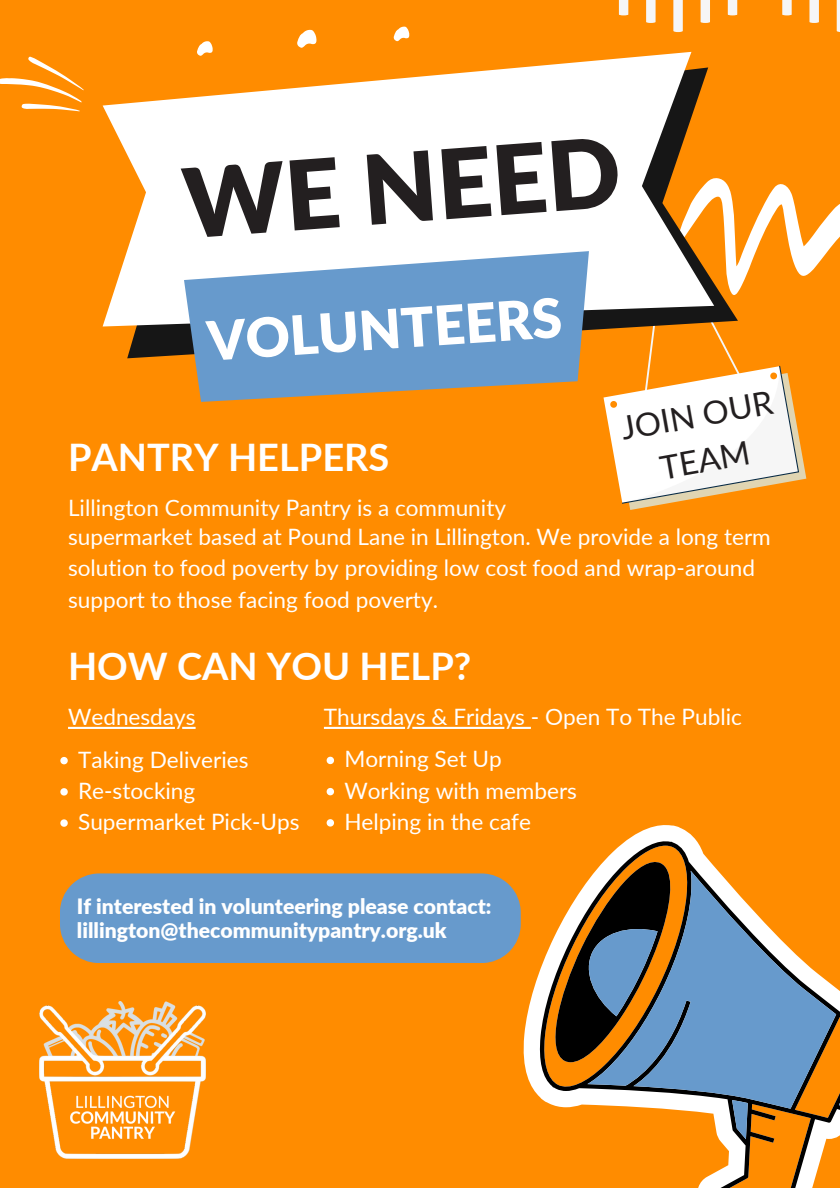
<style>
.page{position:relative;width:840px;height:1191px;background:#fff}
.page>*{position:absolute;margin:0;border:0;box-sizing:border-box;transform-origin:0 0}
.t1{font:900 96.2px "Lato";color:#231f20}
.t2{font:900 54.2px "Lato";color:#fff}
.t3{font:700 38px "Lato";color:#fff}
.t4{font:32.8px/45.6px "Lato";color:#231f20;text-align:center}
.t5{font:22.6px/31.2px "Lato";color:#fff}
.t6{font:900 21.2px/24.4px "Lato";color:#fff}
.s1{color:#fefdfb}
</style>
<div class="page">
<div style="left:0;top:0;width:839px;height:1187px;background:#ff8c00"></div>
<svg style="left:520px;top:825px;width:175px;height:270px"></svg>
<svg style="left:538px;top:839px;width:289px;height:348px"></svg>
<svg style="left:582px;top:870px;width:257px;height:269px"></svg>
<svg style="left:0;top:56px;width:84px;height:55px"></svg>
<svg style="left:618px;top:0;width:221px;height:32px"></svg>
<svg style="left:603px;top:184px;width:236px;height:326px"></svg>
<svg style="left:197px;top:26px;width:213px;height:26px"></svg>
<svg style="left:127px;top:178px;width:610px;height:180px"></svg>
<svg style="left:103px;top:52px;width:610px;height:274px;fill:#fff"></svg>
<svg style="left:184px;top:251px;width:404px;height:151px;background:#82a2be"></svg>
<img style="left:40px;top:1001px;width:166px;height:157px">
<svg style="left:182px;top:727px;width:13px;height:2px"></svg>
<hr style="left:68px;top:727px;width:107px;height:2px;background:#fff">
<svg style="left:511px;top:727px;width:19px;height:2px"></svg>
<hr style="left:412px;top:727px;width:92px;height:2px;background:#fff">
<hr style="left:324px;top:727px;width:81px;height:2px;background:#fff">
<svg style="left:60px;top:757px;width:8px;height:7px"></svg>
<svg style="left:60px;top:788px;width:8px;height:7px"></svg>
<svg style="left:60px;top:819px;width:8px;height:7px"></svg>
<svg style="left:326px;top:756px;width:8px;height:8px"></svg>
<svg style="left:326px;top:788px;width:8px;height:7px"></svg>
<svg style="left:326px;top:819px;width:8px;height:7px"></svg>
<div style="left:60px;top:873px;width:460px;height:90px;background:#679acc"></div>
<p class="t1" style="left:178px;top:130px;width:439px;rotate:-4deg">WE NEED</p>
<p class="t2" style="left:204px;top:301px;width:357px;rotate:-4deg">VOLUNTEERS</p>
<p class="t4" style="left:617px;top:405px;width:155px;rotate:-10deg">JOIN OUR<br>TEAM</p>
<p class="t3" style="left:68px;top:429px;width:322px">PANTRY HELPERS</p>
<p class="t5" style="left:68px;top:493px;width:704px;line-height:28.8px"><span class="s1">Lillington Community Pantry is a community<br></span>supermarket based at Pound Lane in Lillington. We provide a long term</p>
<p class="t5" style="left:68px;top:551px;width:688px">solution to food poverty by providing low cost food and wrap-around support to those facing food poverty.</p>
<p class="t3" style="left:68px;top:638px;width:404px">HOW CAN YOU HELP?</p>
<p class="t5" style="left:68px;top:700px;width:129px">Wednesdays</p>
<p class="t5" style="left:324px;top:700px;width:419px">Thursdays &amp; Fridays - Open To The Public</p>
<p class="t5" style="left:78px;top:742px;width:223px">Taking Deliveries<br>Re-stocking<br>Supermarket Pick-Ups</p>
<p class="t5" style="left:344px;top:742px;width:234px">Morning Set Up<br>Working with members<br>Helping in the cafe</p>
<p class="t6" style="left:77px;top:893px;width:416px">If interested in volunteering please contact: lillington@thecommunitypantry.org.uk</p>
</div>
